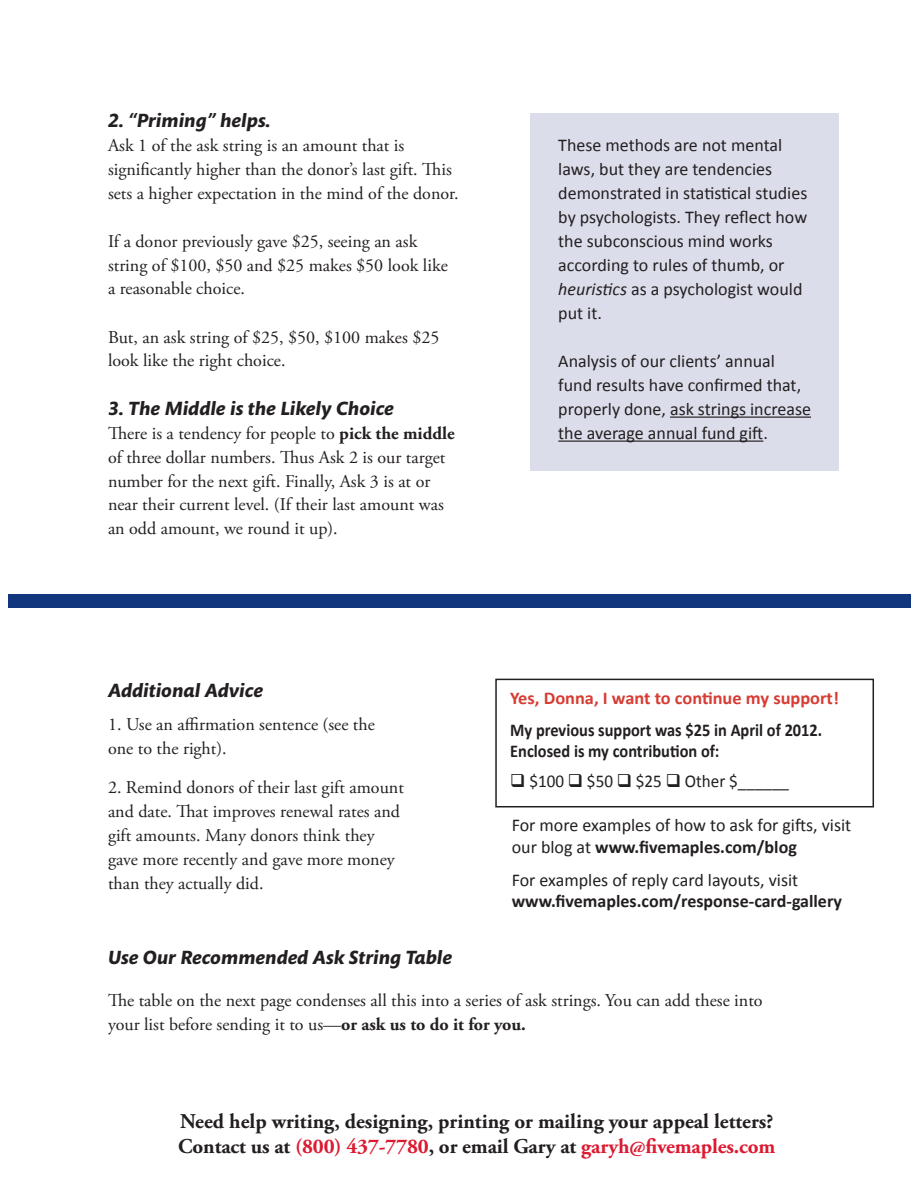
<style>
.page{position:relative;width:918px;height:1188px;background:#fff}
.page>*{position:absolute;margin:0;border:0;box-sizing:border-box;transform-origin:0 0}
.t1{font:700 21px/25.2px "Adobe Garamond Pro";color:#231f20}
.t2{font:italic 700 19.5px "Mundo Sans Std";color:#231f20}
.t3{font:18px/24px "Adobe Garamond Pro";color:#231f20}
.t4{font:18px/24px "Calibri";color:#231f20}
.t5{font:700 18px/21px "Calibri";color:#231f20;scale:.91 1}
.t6{font:700 18px "Calibri";color:#231f20}
.t7{font:700 18px "Calibri";color:#d73c33}
.t8{font:18px "Calibri";color:#231f20;scale:.95 1}
.s1{font-weight:700}
.s2{font-style:italic}
.s3{color:#dc1a32}
</style>
<div class="page">
<div style="left:495px;top:679px;width:379px;height:128px;border:2px solid #231f20"></div>
<div style="left:530px;top:113px;width:309px;height:357px;background:#dcddeb"></div>
<hr style="left:670px;top:417px;width:141px;height:1px;background:#231f20">
<hr style="left:558px;top:441px;width:205px;height:1px;background:#231f20">
<div style="left:8px;top:594px;width:902px;height:13px;background:#11367e"></div>
<p class="t2" style="left:108px;top:109px;width:164px">2. “Priming” helps.</p>
<p class="t3" style="left:108px;top:133px;width:352px">Ask 1 of the ask string is an amount that is significantly higher than the donor’s last gift. This sets a higher expectation in the mind of the donor.</p>
<p class="t3" style="left:108px;top:229px;width:341px">If a donor previously gave $25, seeing an ask string of $100, $50 and $25 makes $50 look like a reasonable choice.</p>
<p class="t3" style="left:108px;top:325px;width:333px">But, an ask string of $25, $50, $100 makes $25 look like the right choice.</p>
<p class="t2" style="left:108px;top:397px;width:287px">3. The Middle is the Likely Choice</p>
<p class="t3" style="left:108px;top:421px;width:348px">There is a tendency for people to <span class="s1">pick the middle </span>of three dollar numbers. Thus Ask 2 is our target number for the next gift. Finally, Ask 3 is at or near their current level. (If their last amount was an odd amount, we round it up).</p>
<p class="t4" style="left:558px;top:133px;width:251px">These methods are not mental laws, but they are tendencies demonstrated in statistical studies by psychologists. They reflect how the subconscious mind works according to rules of thumb, or <span class="s2">heuristics</span> as a psychologist would put it.</p>
<p class="t4" style="left:558px;top:349px;width:254px">Analysis of our clients’ annual fund results have confirmed that, properly done, ask strings increase the average annual fund gift.</p>
<p class="t2" style="left:108px;top:680px;width:157px">Additional Advice</p>
<p class="t3" style="left:108px;top:713px;width:268px">1. Use an affirmation sentence (see the one to the right).</p>
<p class="t3" style="left:108px;top:776px;width:297px">2. Remind donors of their last gift amount and date. That improves renewal rates and gift amounts. Many donors think they gave more recently and gave more money than they actually did.</p>
<p class="t7" style="left:510px;top:686px;width:330px">Yes, Donna, I want to continue my support!</p>
<p class="t5" style="left:510px;top:719px;width:344px">My previous support was $25 in April of 2012.<br>Enclosed is my contribution of:</p>
<p class="t8" style="left:510px;top:770px;width:295px">❑ $100 ❑ $50 ❑ $25 ❑ Other $______</p>
<p class="t4" style="left:512px;top:815px;width:341px;line-height:21.6px">For more examples of how to ask for gifts, visit our blog at <span class="s1">www.fivemaples.com/blog</span></p>
<p class="t4" style="left:512px;top:868px;width:288px">For examples of reply card layouts, visit</p>
<p class="t6" style="left:512px;top:890px;width:332px">www.fivemaples.com/response-card-gallery</p>
<p class="t2" style="left:108px;top:947px;width:346px">Use Our Recommended Ask String Table</p>
<p class="t3" style="left:108px;top:989px;width:656px">The table on the next page condenses all this into a series of ask strings. You can add these into your list before sending it to us—<span class="s1">or ask us to do it for you.</span></p>
<p class="t1" style="left:178px;top:1109px;width:599px">Need help writing, designing, printing or mailing your appeal letters?<br>Contact us at <span class="s3">(800) 437-7780</span>, or email Gary at <span class="s3">garyh@fivemaples.com</span></p>
</div>
